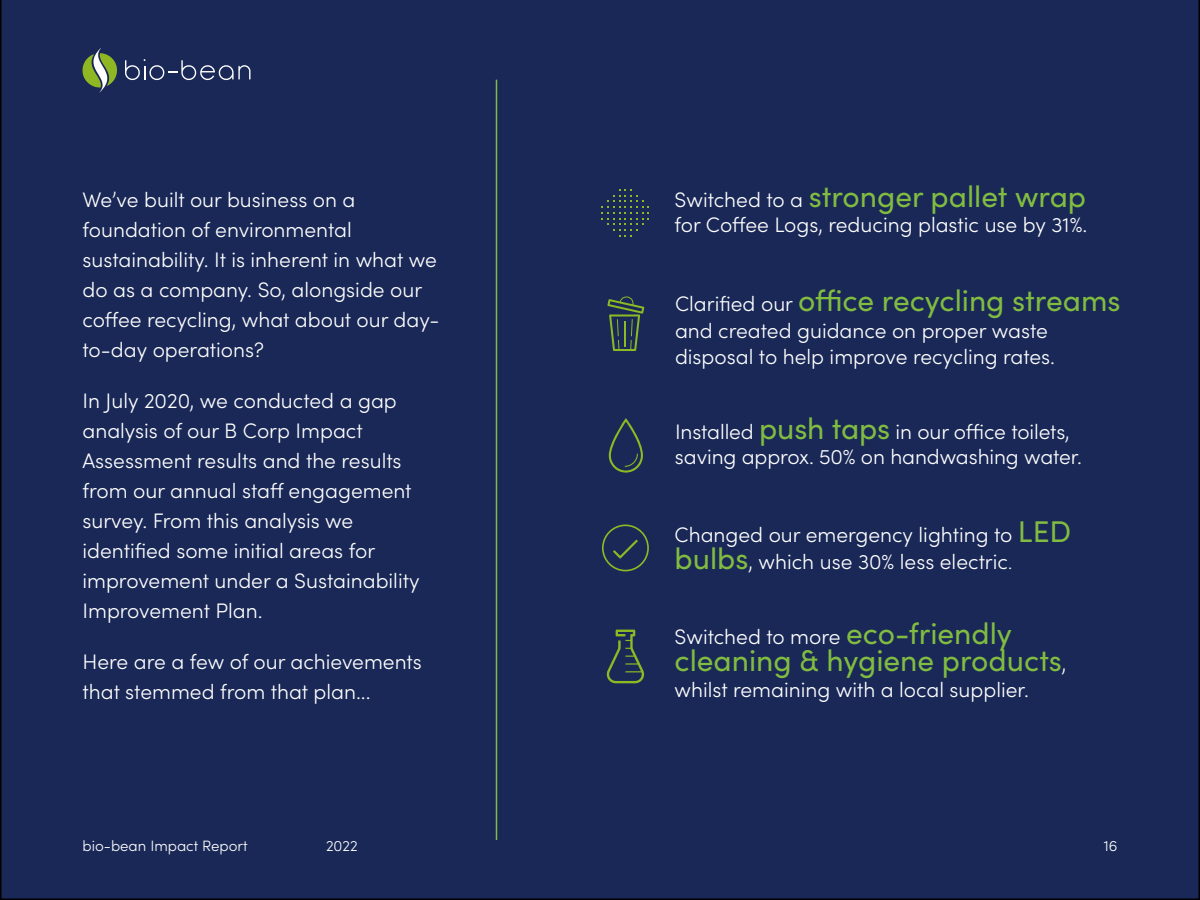
<style>
.page{position:relative;width:1200px;height:900px;background:#192857}
.page>*{position:absolute;margin:0;border:0;box-sizing:border-box;transform-origin:0 0}
.t1{font:30px "Sofia Pro";color:#81bc41}
.t2{font:300 21px/30px "Sofia Pro";color:#fff}
.t3{font:300 15px "Sofia Pro";color:#fff}
.s1{font-weight:300;font-size:21px;color:#fff}
.s2{font-weight:400;font-size:30px;color:#81bc41}
.s3{font-size:18px}
</style>
<div class="page">
<svg style="left:82px;top:48px;width:168px;height:44px;background:#364661"></svg>
<hr style="left:496px;top:80px;width:1px;height:760px;background:#81bc41">
<svg style="left:609px;top:418px;width:34px;height:55px;background:#2a3e4e"></svg>
<svg style="left:607px;top:296px;width:37px;height:55px;background:#354d49"></svg>
<svg style="left:601px;top:189px;width:48px;height:48px;background:#243651"></svg>
<svg style="left:602px;top:525px;width:47px;height:46px;background:#283c4f"></svg>
<svg style="left:606px;top:630px;width:39px;height:53px;background:#2f454c"></svg>
<p class="t2" style="left:82px;top:183px;width:359px">We’ve built our business on a foundation of environmental sustainability. It is inherent in what we do as a company. So, alongside our coffee recycling, what about our day&shy;to-day operations?</p>
<p class="t2" style="left:82px;top:384px;width:338px">In July 2020, we conducted a gap analysis of our B Corp Impact<br>Assessment results and the results from our annual staff engagement survey. From this analysis we identified some initial areas for improvement under a Sustainability<br>Improvement Plan.</p>
<p class="t2" style="left:82px;top:645px;width:341px">Here are a few of our achievements that stemmed from that plan...</p>
<p class="t3" style="left:82px;top:835px;width:167px">bio-bean Impact Report</p>
<p class="t3" style="left:326px;top:835px;width:33px">2022</p>
<h1 class="t1" style="left:675px;top:175px;width:413px"><span class="s1">Switched to a</span> stronger pallet wrap</h1>
<p class="t2" style="left:675px;top:209px;width:414px">for Coffee Logs, reducing plastic use by 31%.</p>
<h1 class="t1" style="left:675px;top:279px;width:447px"><span class="s1">Clarified our</span> office recycling streams</h1>
<p class="t2" style="left:675px;top:317px;width:382px;line-height:25.2px">and created guidance on proper waste disposal to help improve recycling rates.</p>
<p class="t2" style="left:675px;top:418px;width:409px;line-height:25.2px">Installed <span class="s2">push taps</span> in our office toilets, saving approx. 50% on handwashing water.</p>
<p class="t2" style="left:675px;top:520px;width:398px;line-height:27px">Changed our emergency lighting to <span class="s2">LED bulbs</span>, which use 30% less electric<span class="s3">.</span></p>
<p class="t2" style="left:675px;top:621px;width:339px">Switched to more <span class="s2">eco-friendly</span></p>
<h1 class="t1" style="left:675px;top:639px;width:394px">cleaning &amp; hygiene products<span class="s1">,</span></h1>
<p class="t2" style="left:675px;top:673px;width:356px">whilst remaining with a local supplier.</p>
<p class="t3" style="left:1104px;top:835px;width:15px">16</p>
</div>
